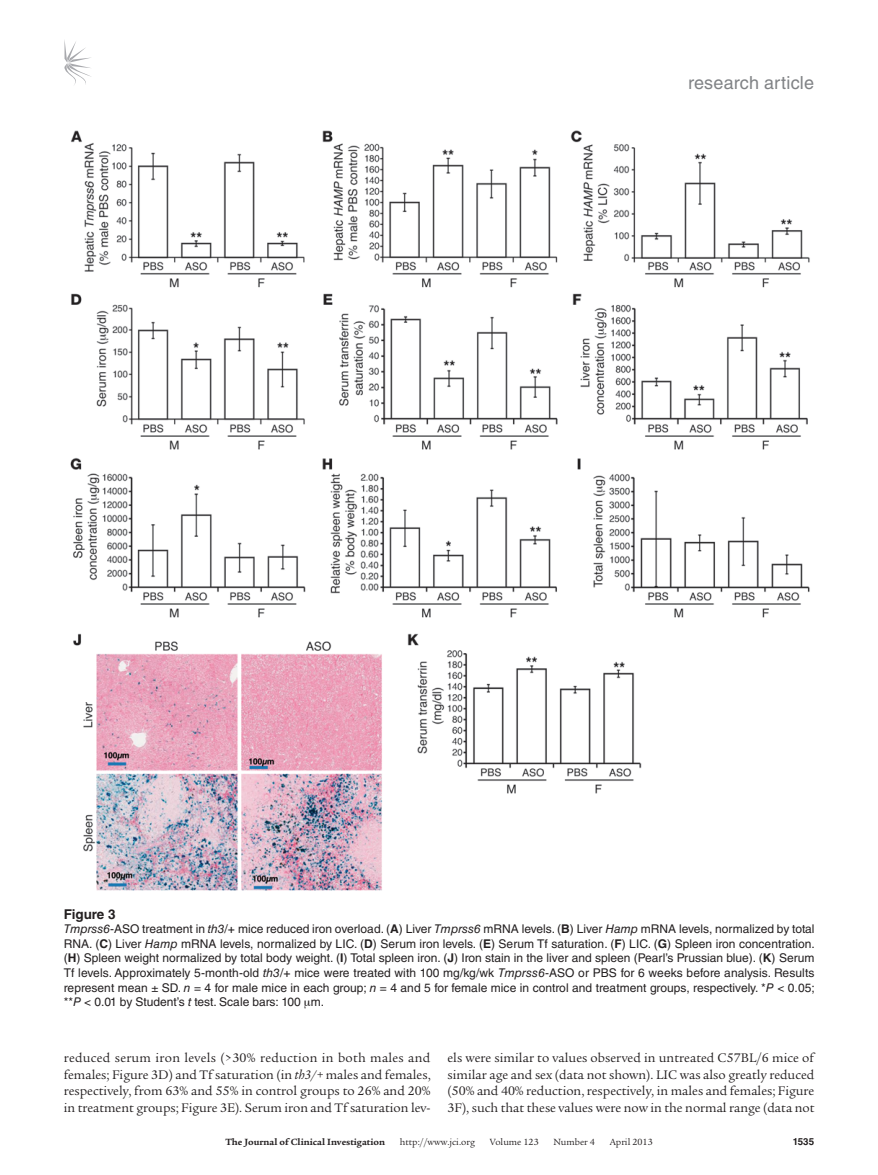
<style>
.page{position:relative;width:878px;height:1175px;background:#fff}
.page>*{position:absolute;margin:0;border:0;box-sizing:border-box;transform-origin:0 0}
.t1{font:18px "Helvetica LT Std";letter-spacing:.01em;color:#808285}
.t2{font:13.5px/16.5px "Legacy Serif Std";color:#231f20;text-align:justify}
.t3{font:700 13.5px "Helvetica LT Std";color:#231f20}
.t4{font:12px/14.7px "Helvetica LT Std";color:#231f20;text-align:justify}
.t5{font:9.75px "Legacy Serif Std";color:#231f20}
.t6{font:700 9.75px "Legacy Serif Std";color:#231f20}
.t7{font:700 9.75px "Helvetica LT Std";color:#231f20}
.s1{font-style:italic}
.s2{font-weight:700}
</style>
<div class="page">
<svg style="left:64px;top:40px;width:27px;height:45px"></svg>
<img style="left:70px;top:130px;width:740px;height:761px">
<h1 class="t1" style="left:688px;top:73px;width:127px">research article</h1>
<p class="t3" style="left:64px;top:905px;width:53px">Figure 3</p>
<p class="t4" style="left:64px;top:921px;width:752px"><span class="s1">Tmprss6</span>-ASO treatment in <span class="s1">th3/+</span> mice reduced iron overload. (<span class="s2">A</span>) Liver <span class="s1">Tmprss6</span> mRNA levels. (<span class="s2">B</span>) Liver <span class="s1">Hamp</span> mRNA levels, normalized by total RNA. (<span class="s2">C</span>) Liver <span class="s1">Hamp</span> mRNA levels, normalized by LIC. (<span class="s2">D</span>) Serum iron levels. (<span class="s2">E</span>) Serum Tf saturation. (<span class="s2">F</span>) LIC. (<span class="s2">G</span>) Spleen iron concentration. (<span class="s2">H</span>) Spleen weight normalized by total body weight. (<span class="s2">I</span>) Total spleen iron. (<span class="s2">J</span>) Iron stain in the liver and spleen (Pearl’s Prussian blue). (<span class="s2">K</span>) Serum Tf levels. Approximately 5-month-old <span class="s1">th3/+</span> mice were treated with 100 mg/kg/wk <span class="s1">Tmprss6</span>-ASO or PBS for 6 weeks before analysis. Results represent mean ± SD. <span class="s1">n</span> = 4 for male mice in each group; <span class="s1">n</span> = 4 and 5 for female mice in control and treatment groups, respectively. *<span class="s1">P</span> &lt; 0.05; **<span class="s1">P</span> &lt; 0.01 by Student’s <span class="s1">t</span> test. Scale bars: 100 m.</p>
<p class="t2" style="left:64px;top:1049px;width:368px">reduced serum iron levels (&gt;30% reduction in both males and females; Figure 3D) and Tf saturation (in <span class="s1">th3/+</span> males and females, respectively, from 63% and 55% in control groups to 26% and 20% in treatment groups; Figure 3E). Serum iron and Tf saturation lev-</p>
<p class="t2" style="left:447px;top:1049px;width:368px">els were similar to values observed in untreated C57BL/6 mice of similar age and sex (data not shown). LIC was also greatly reduced (50% and 40% reduction, respectively, in males and females; Figure 3F), such that these values were now in the normal range (data not</p>
<p class="t6" style="left:225px;top:1135px;width:161px">The Journal of Clinical Investigation</p>
<p class="t5" style="left:400px;top:1136px;width:77px">http://www.jci.org</p>
<p class="t5" style="left:489px;top:1136px;width:50px">Volume 123</p>
<p class="t5" style="left:553px;top:1136px;width:43px">Number 4</p>
<p class="t5" style="left:609px;top:1136px;width:45px">April 2013</p>
<p class="t7" style="left:792px;top:1135px;width:23px">1535</p>
</div>
